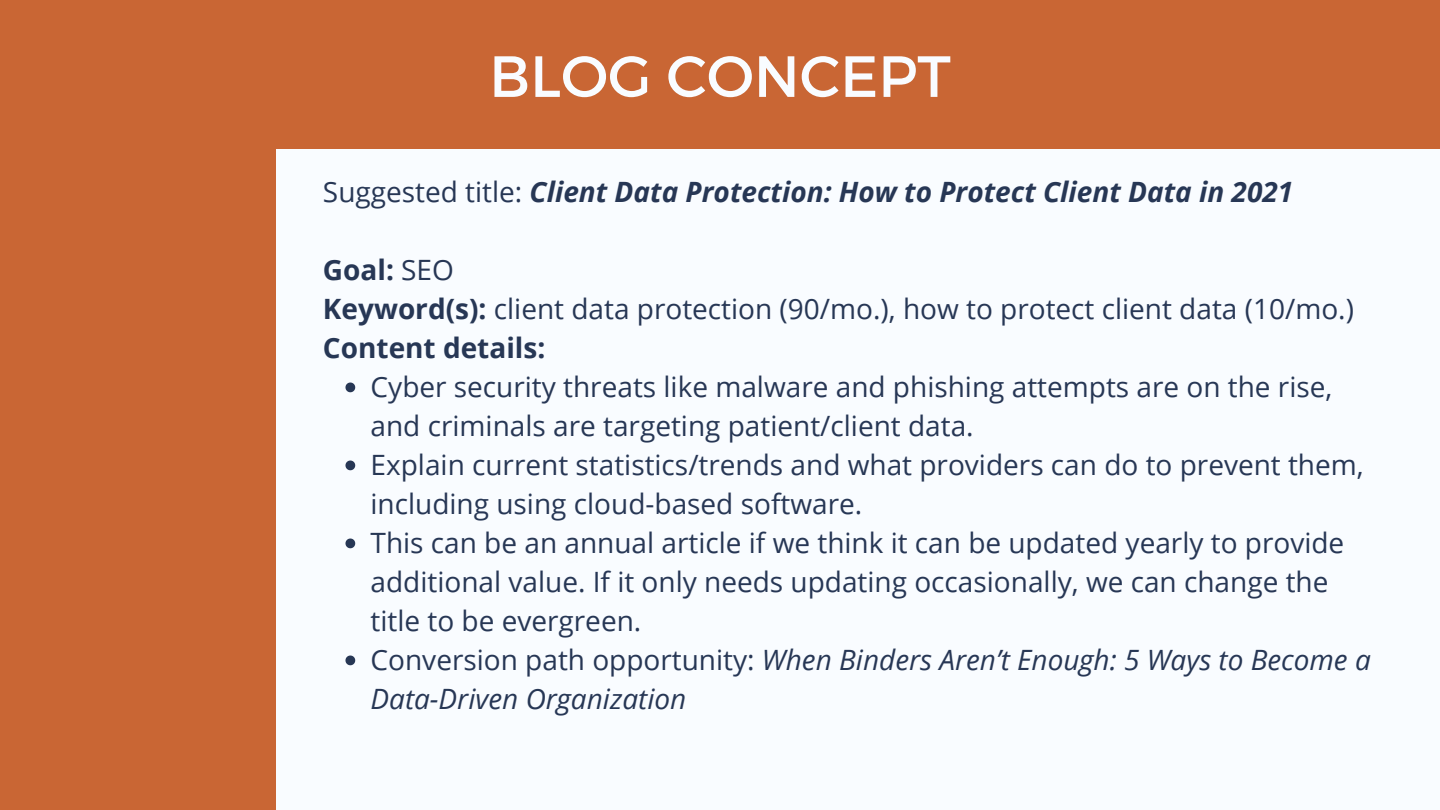
<style>
.page{position:relative;width:1440px;height:810px;background:#f9fcff}
.page>*{position:absolute;margin:0;border:0;box-sizing:border-box;transform-origin:0 0}
.t1{font:58px "Montserrat";color:#f9fcff}
.t2{font:28px/39px "Open Sans";color:#273755}
.t3{font:italic 700 28px "Open Sans";color:#273755}
.s1{font-weight:400;font-style:normal}
.s2{font-weight:700}
.s3{font-style:italic}
</style>
<div class="page">
<div style="left:0;top:108px;width:276px;height:702px;background:#c96634"></div>
<div style="left:0;top:0;width:1440px;height:149px;background:#c96634"></div>
<svg style="left:345px;top:383px;width:10px;height:9px"></svg>
<svg style="left:345px;top:461px;width:10px;height:9px"></svg>
<svg style="left:345px;top:539px;width:10px;height:9px"></svg>
<svg style="left:345px;top:656px;width:10px;height:9px"></svg>
<h1 class="t1" style="left:489px;top:39px;width:463px">BLOG CONCEPT</h1>
<p class="t3" style="left:323px;top:172px;width:972px"><span class="s1">Suggested title:</span> Client Data Protection: How to Protect Client Data in 2021</p>
<p class="t2" style="left:323px;top:249px;width:1033px"><span class="s2">Goal:</span> SEO<br><span class="s2">Keyword(s):</span> client data protection (90/mo.), how to protect client data (10/mo.)<br><span class="s2">Content details:</span></p>
<p class="t2" style="left:371px;top:366px;width:1002px">Cyber security threats like malware and phishing attempts are on the rise, and criminals are targeting patient/client data.<br>Explain current statistics/trends and what providers can do to prevent them, including using cloud-based software.<br>This can be an annual article if we think it can be updated yearly to provide additional value. If it only needs updating occasionally, we can change the title to be evergreen.<br>Conversion path opportunity: <span class="s3">When Binders Aren’t Enough: 5 Ways to Become a Data-Driven Organization</span></p>
</div>
